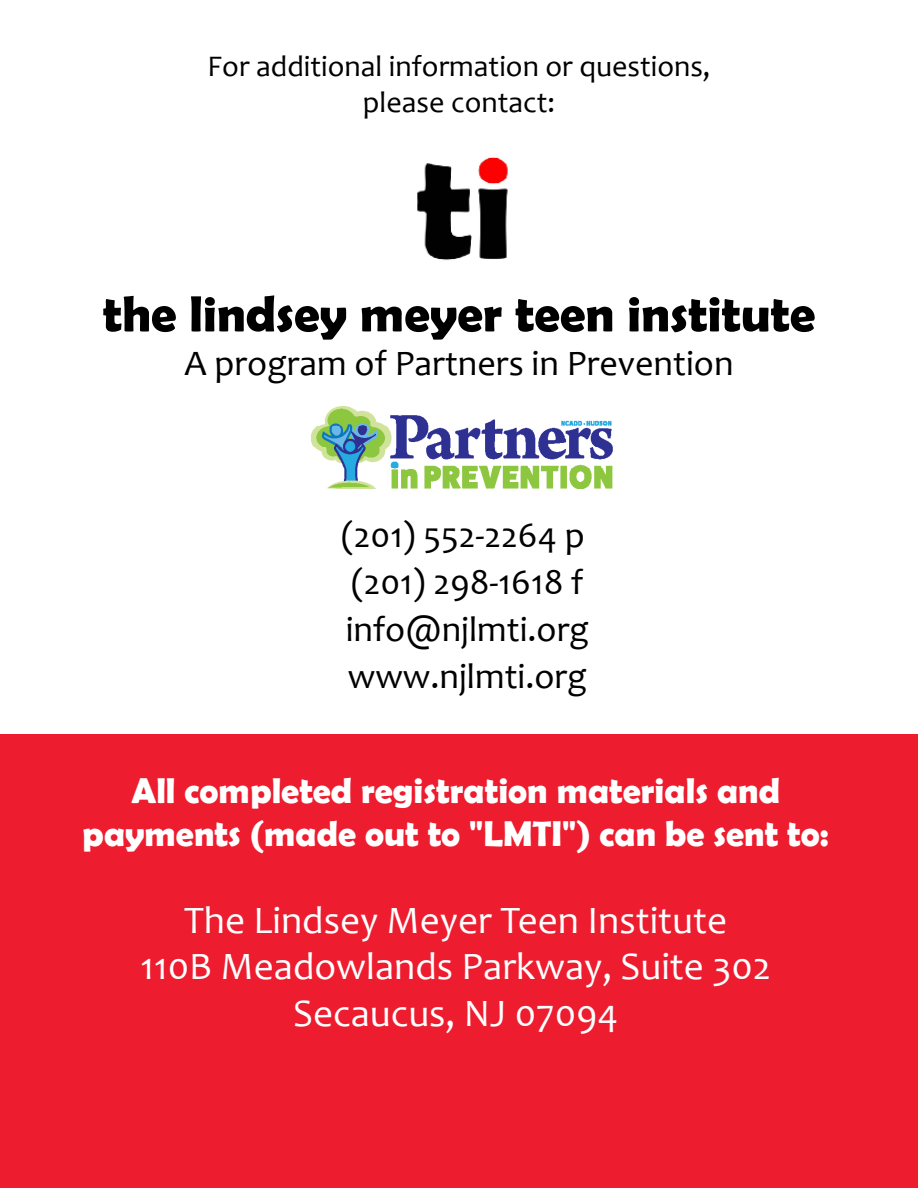
<style>
.page{position:relative;width:918px;height:1188px;background:#fff}
.page>*{position:absolute;margin:0;border:0;box-sizing:border-box;transform-origin:0 0}
.t1{font:700 51px "Berlin Sans FB Demi";color:#000}
.t2{font:39px/46.8px "Candara";color:#fff;text-align:center}
.t3{font:36px/46.8px "Candara";color:#000}
.t4{font:700 36px/43.2px "Berlin Sans FB Demi";color:#fff;text-align:center}
.t5{font:30px "Candara";color:#000}
.s1{font-style:inherit}
</style>
<div class="page">
<div style="left:0;top:734px;width:918px;height:454px;background:#ed1c2e"></div>
<img style="left:417px;top:157px;width:91px;height:104px">
<img style="left:311px;top:406px;width:302px;height:82px">
<p class="t5" style="left:208px;top:47px;width:504px">For additional information or questions,</p>
<p class="t5" style="left:363px;top:83px;width:194px">please contact:</p>
<p class="t1" style="left:103px;top:284px;width:714px">the lindsey meyer teen institute</p>
<p class="t3" style="left:185px;top:339px;width:551px">A program of Partners in Prevention</p>
<p class="t3" style="left:341px;top:512px;width:249px">(201) 552-2264 p (201) 298-1618 f info@njlmti.org www.njlmti.org</p>
<p class="t4" style="left:82px;top:768px;width:748px">All completed registration materials and payments <span class="s1">(made out to "LMTI")</span> can be sent to:</p>
<p class="t2" style="left:141px;top:896px;width:632px">The Lindsey Meyer Teen Institute<br>110B Meadowlands Parkway, Suite 302<br>Secaucus, NJ 07094</p>
</div>
